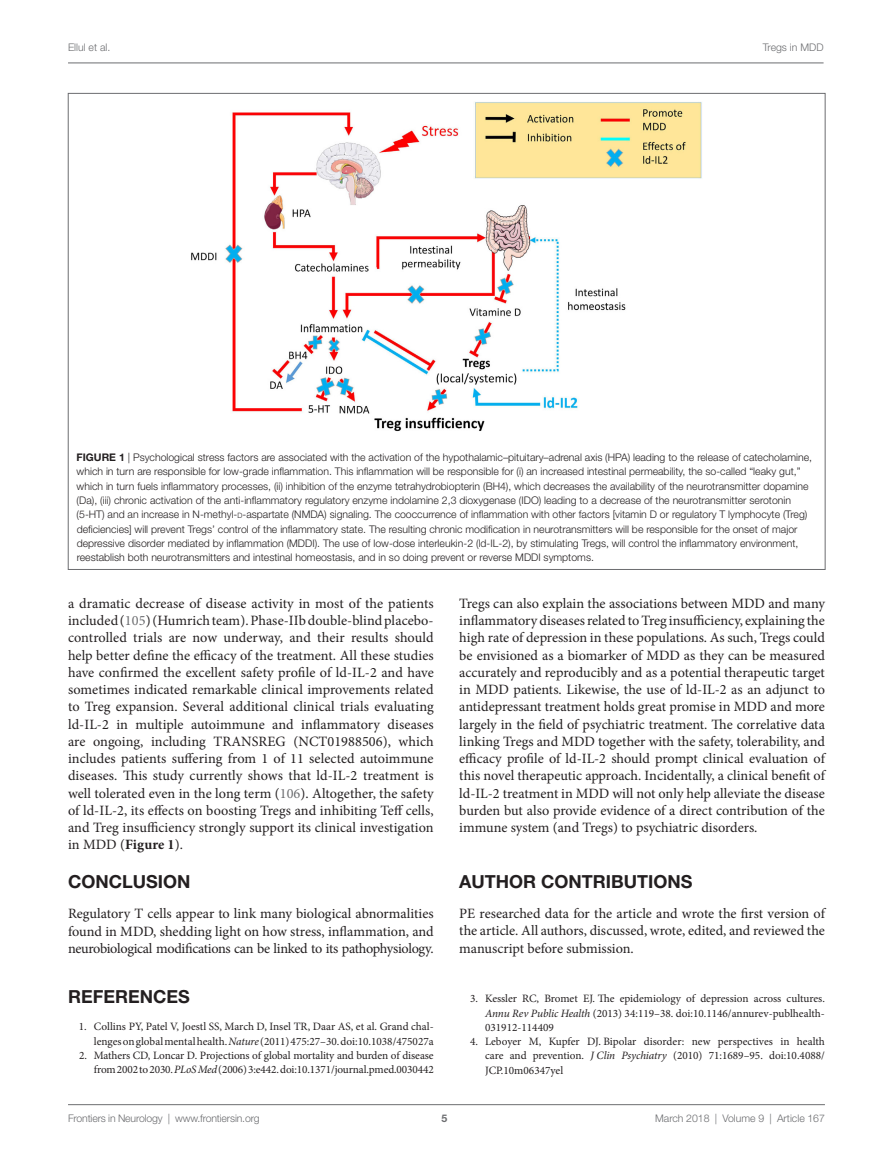
<style>
.page{position:relative;width:893px;height:1170px;background:#fff}
.page>*{position:absolute;margin:0;border:0;box-sizing:border-box;transform-origin:0 0}
.t1{font:700 18px "Helvetica Neue LT Std";color:#231f20}
.t2{font:14.25px/17.2px "Minion Pro";letter-spacing:-.005em;color:#231f20;text-align:justify}
.t3{font:11.25px/14.2px "Minion Pro";letter-spacing:-.005em;color:#231f20;text-align:right}
.t4{font:300 10.5px/14.2px "Helvetica Neue LT Std";color:#231f20}
.t5{font:300 10.5px "Helvetica Neue LT Std";letter-spacing:-.015em;color:#6c6d70}
.t6{font:700 10.5px "Helvetica Neue LT Std";color:#6c6d70}
.s1{font-weight:700}
.s2{font-size:7.35px}
.s3{color:#6c6d70}
.s4{font-style:italic}
</style>
<div class="page">
<img style="left:191px;top:102px;width:511px;height:329px">
<hr style="left:68px;top:1104px;width:757px;height:1px;background:#6c6d70">
<hr style="left:68px;top:63px;width:755px;height:1px;background:#6c6d70">
<p class="t5" style="left:68px;top:41px;width:44px">Ellul et al.</p>
<p class="t5" style="left:763px;top:41px;width:62px">Tregs in MDD</p>
<p class="t4" style="left:77px;top:450px;width:737px"><span class="s1">FIGU RE 1</span> | Psychological stress factors are associated with the activation of the hypothalamic–pituitary–adrenal axis (HPA) leading to the release of catecholamine, which in turn are responsible for low-grade inflammation. This inflammation will be responsible for (i) an increased intestinal permeability, the so-called “leaky gut,” which in turn fuels inflammatory processes, (ii) inhibition of the enzyme tetrahydrobiopterin (BH4), which decreases the availability of the neurotransmitter dopamine (Da), (iii) chronic activation of the anti-inflammatory regulatory enzyme indolamine 2,3 dioxygenase (IDO) leading to a decrease of the neurotransmitter serotonin (5-HT) and an increase in N-methyl-<span class="s2">d</span>-aspartate (NMDA) signaling. The cooccurrence of inflammation with other factors [vitamin D or regulatory T lymphocyte (Treg) deficiencies] will prevent Tregs’ control of the inflammatory state. The resulting chronic modification in neurotransmitters will be responsible for the onset of major depressive disorder mediated by inflammation (MDDI). The use of low-dose interleukin-2 (ld-IL-2), by stimulating Tregs, will control the inflammatory environment, reestablish both neurotransmitters and intestinal homeostasis, and in so doing prevent or reverse MDDI symptoms.</p>
<p class="t2" style="left:68px;top:594px;width:367px">a dramatic decrease of disease activity in most of the patients included (<span class="s3">105</span>) (Humrich team). Phase-IIb double-blind placebo&shy;controlled trials are now underway, and their results should help better define the efficacy of the treatment. All these studies have confirmed the excellent safety profile of ld-IL-2 and have sometimes indicated remarkable clinical improvements related to Treg expansion. Several additional clinical trials evaluating ld-IL-2 in multiple autoimmune and inflammatory diseases are ongoing, including TRANSREG (NCT01988506), which includes patients suffering from 1 of 11 selected autoimmune diseases. This study currently shows that ld-IL-2 treatment is well tolerated even in the long term (<span class="s3">106</span>). Altogether, the safety of ld-IL-2, its effects on boosting Tregs and inhibiting Teff cells, and Treg insufficiency strongly support its clinical investigation in MDD (<span class="s1">Figure 1</span>).</p>
<p class="t1" style="left:68px;top:870px;width:124px">CONCLUSION</p>
<p class="t2" style="left:68px;top:905px;width:367px">Regulatory T cells appear to link many biological abnormalities found in MDD, shedding light on how stress, inflammation, and neurobiological modifications can be linked to its pathophysiology.</p>
<p class="t1" style="left:68px;top:985px;width:48px">REFERE</p>
<p class="t1" style="left:140px;top:985px;width:27px">NCES</p>
<p class="t3" style="left:79px;top:1019px;width:356px">1. Collins PY, Patel V, Joestl SS, March D, Insel TR, Daar AS, et al. Grand chal&shy;lenges on global mental health. <span class="s4">Nature</span> (2011) 475:27–30. doi:10.1038/475027a</p>
<p class="t3" style="left:79px;top:1048px;width:356px">2. Mathers CD, Loncar D. Projections of global mortality and burden of disease from 2002 to 2030. <span class="s4">PLoS Med</span> (2006) 3:e442. doi:10.1371/journal.pmed.0030442</p>
<p class="t2" style="left:459px;top:594px;width:367px">Tregs can also explain the associations between MDD and many inflammatory diseases related to Treg insufficiency, explaining the high rate of depression in these populations. As such, Tregs could be envisioned as a biomarker of MDD as they can be measured accurately and reproducibly and as a potential therapeutic target in MDD patients. Likewise, the use of ld-IL-2 as an adjunct to antidepressant treatment holds great promise in MDD and more largely in the field of psychiatric treatment. The correlative data linking Tregs and MDD together with the safety, tolerability, and efficacy profile of ld-IL-2 should prompt clinical evaluation of this novel therapeutic approach. Incidentally, a clinical benefit of ld-IL-2 treatment in MDD will not only help alleviate the disease burden but also provide evidence of a direct contribution of the immune system (and Tregs) to psychiatric disorders.</p>
<p class="t1" style="left:459px;top:870px;width:234px">AUTHOR CONTRI BUTIONS</p>
<p class="t2" style="left:459px;top:904px;width:367px">PE researched data for the article and wrote the first version of the article. All authors, discussed, wrote, edited, and reviewed the manuscript before submission.</p>
<p class="t3" style="left:485px;top:991px;width:341px;text-align:justify;text-indent:-15px">3. Kessler RC, Bromet EJ. The epidemiology of depression across cultures.<br><span class="s4">Annu Rev Public Health</span> (2013) 34:119–38. doi:10.1146/annurev-publhealth-031912-114409</p>
<p class="t3" style="left:485px;top:1034px;width:341px;text-align:justify;text-indent:-15px">4. Leboyer M, Kupfer DJ. Bipolar disorder: new perspectives in health care and prevention. <span class="s4">J Clin Psychiatry</span> (2010) 71:1689–95. doi:10.4088/ JCP.10m06347yel</p>
<p class="t5" style="left:68px;top:1111px;width:193px">Frontiers in Neurology | www.frontiersin.org</p>
<p class="t5" style="left:655px;top:1111px;width:171px">March 2018 | Volume 9 | Article 167</p>
<p class="t6" style="left:441px;top:1111px;width:7px">5</p>
</div>
